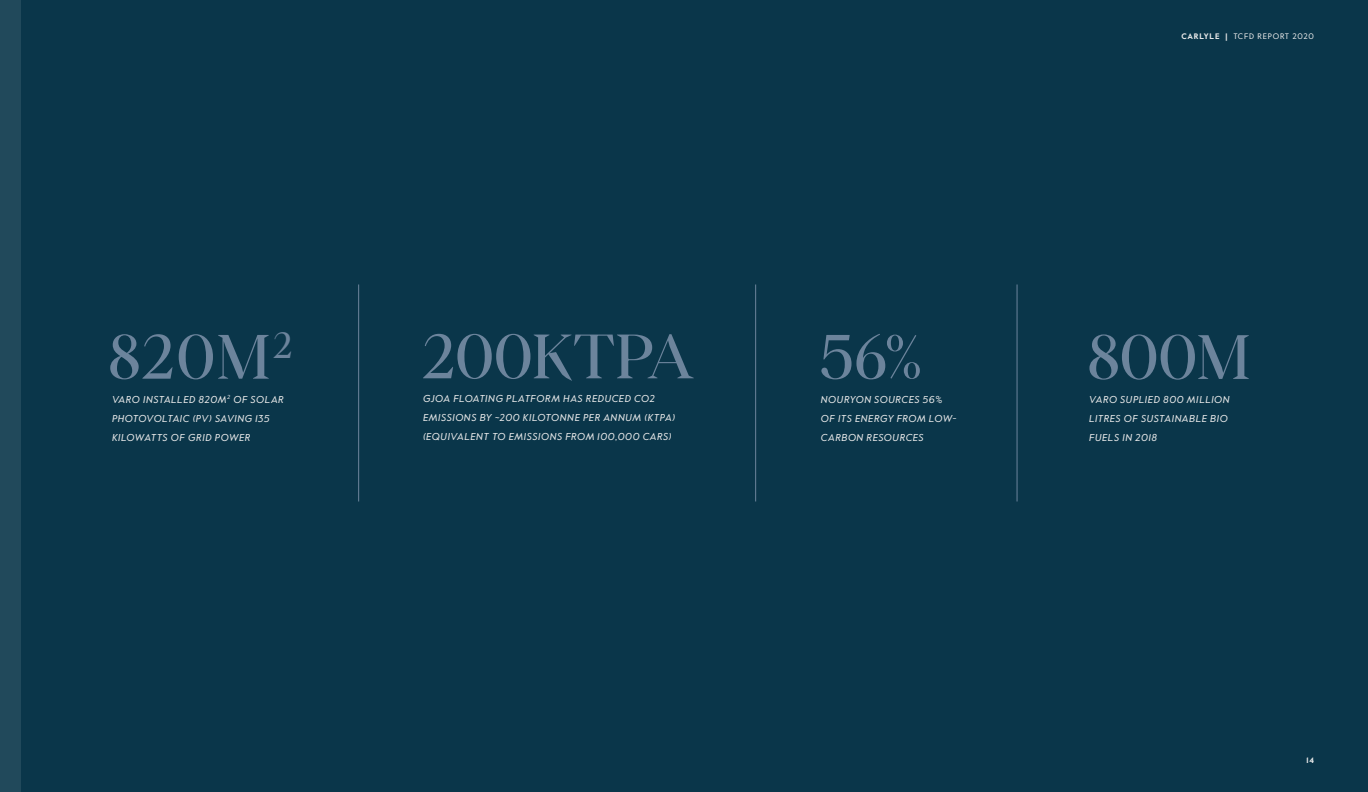
<style>
.page{position:relative;width:1368px;height:792px;background:#0a364a}
.page>*{position:absolute;margin:0;border:0;box-sizing:border-box;transform-origin:0 0}
.t1{font:62.5px "Fortescue Pro Display";letter-spacing:-.005em;color:#6c849c}
.t2{font:italic 10px/19px "Value Sans Pro";letter-spacing:.055em;color:#ebebeb}
.t3{font:8px "Value Sans Pro";letter-spacing:.1em;color:#ebebeb}
.t4{font:700 8px "Value Sans Pro";color:#ebebeb}
.s1{font-weight:700}
</style>
<div class="page">
<div style="left:0;top:0;width:20px;height:792px;background:#21495b"></div>
<hr style="left:358px;top:284px;width:1px;height:218px;background:#6c849c">
<hr style="left:755px;top:284px;width:1px;height:218px;background:#6c849c">
<hr style="left:1017px;top:284px;width:1px;height:218px;background:#6c849c">
<p class="t1" style="left:108px;top:319px;width:187px">820M<sup>2</sup></p>
<p class="t2" style="left:112px;top:390px;width:173px">VARO INSTALLED 820M<sup>2</sup> OF SOLAR</p>
<p class="t2" style="left:112px;top:409px;width:159px">PHOTOVOLTAIC (PV) SAVING 135<br>KILOWATTS OF GRID POWER</p>
<p class="t3" style="left:1181px;top:32px;width:134px"><span class="s1">CARLYLE |</span> TCFD REPORT 2020</p>
<p class="t1" style="left:421px;top:319px;width:275px">200KTPA</p>
<p class="t1" style="left:819px;top:319px;width:105px">56%</p>
<p class="t1" style="left:1087px;top:319px;width:165px">800M</p>
<p class="t2" style="left:423px;top:390px;width:254px">GJOA FLOATING PLATFORM HAS REDUCED CO2<br>EMISSIONS BY ~200 KILOTONNE PER ANNUM (KTPA) (EQUIVALENT TO EMISSIONS FROM 100,000 CARS)</p>
<p class="t2" style="left:1089px;top:390px;width:142px">VARO SUPLIED 800 MILLION<br>LITRES OF SUSTAINABLE BIO<br>FUELS IN 2018</p>
<p class="t2" style="left:821px;top:390px;width:137px">NOURYON SOURCES 56%<br>OF ITS ENERGY FROM LOW-<br>CARBON RESOURCES</p>
<p class="t4" style="left:1306px;top:756px;width:9px">14</p>
</div>
